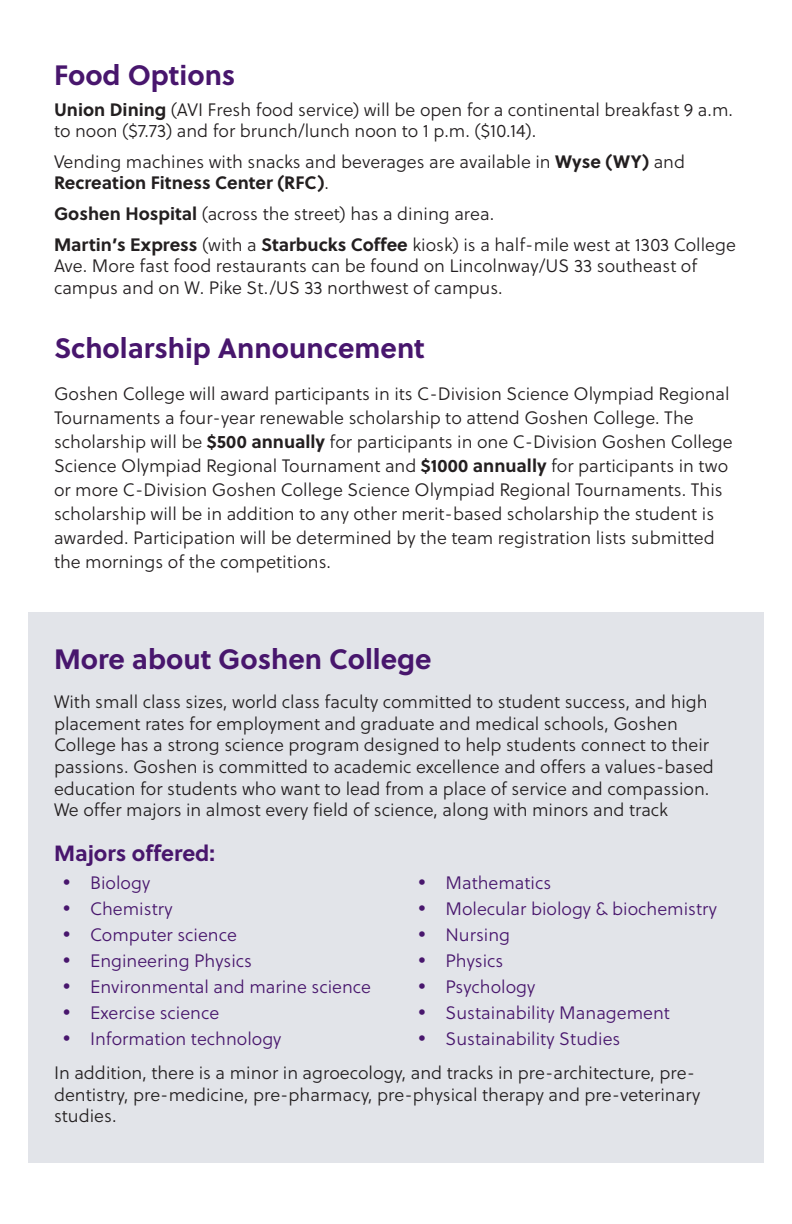
<style>
.page{position:relative;width:792px;height:1224px;background:#fff}
.page>*{position:absolute;margin:0;border:0;box-sizing:border-box;transform-origin:0 0}
.t1{font:700 28px "Soleil";color:#48166d}
.t2{font:700 22px "Soleil";color:#48166d}
.t3{font:18px/21.6px "Soleil Lt";color:#231f20}
.t4{font:18px "Soleil Lt";color:#48166d}
.s1{font-family:"Soleil";font-weight:700}
.s2{font-size:24px}
</style>
<div class="page">
<div style="left:28px;top:612px;width:736px;height:551px;background:#e2e4e9"></div>
<p class="t1" style="left:54px;top:53px;width:183px">Food Options</p>
<p class="t3" style="left:54px;top:98px;width:681px"><span class="s1">Union Dining</span> (AVI Fresh food service) will be open for a continental breakfast 9 a.m. to noon ($7.73) and for brunch/lunch noon to 1 p.m. ($10.14).</p>
<p class="t3" style="left:54px;top:151px;width:633px">Vending machines with snacks and beverages are available in <span class="s1">Wyse (WY)</span> and<br><span class="s1">Recreation Fitness Center (RFC)</span>.</p>
<p class="t3" style="left:54px;top:203px;width:442px"><span class="s1">Goshen Hospital</span> (across the street) has a dining area.</p>
<p class="t3" style="left:54px;top:233px;width:683px"><span class="s1">Martin’s Express</span> (with a <span class="s1">Starbucks Coffee</span> kiosk) is a half-mile west at 1303 College<br>Ave. More fast food restaurants can be found on Lincolnway/US 33 southeast of campus and on W. Pike St./US 33 northwest of campus.</p>
<p class="t1" style="left:54px;top:327px;width:372px">Scholarship Announcement</p>
<p class="t3" style="left:54px;top:382px;width:680px;line-height:24px">Goshen College will award participants in its C-Division Science Olympiad Regional Tournaments a four-year renewable scholarship to attend Goshen College. The scholarship will be <span class="s1">$500 annually</span> for participants in one C-Division Goshen College Science Olympiad Regional Tournament and <span class="s1">$1000 annually</span> for participants in two or more C-Division Goshen College Science Olympiad Regional Tournaments. This scholarship will be in addition to any other merit-based scholarship the student is awarded. Participation will be determined by the team registration lists submitted the mornings of the competitions.</p>
<p class="t1" style="left:54px;top:637px;width:379px">More about Goshen College</p>
<p class="t3" style="left:54px;top:691px;width:661px">With small class sizes, world class faculty committed to student success, and high placement rates for employment and graduate and medical schools, Goshen College has a strong science program designed to help students connect to their passions. Goshen is committed to academic excellence and offers a values-based education for students who want to lead from a place of service and compassion.<br>We offer majors in almost every field of science, along with minors and track</p>
<p class="t2" style="left:54px;top:836px;width:162px">Majors offered:</p>
<p class="t4" style="left:63px;top:870px;width:89px"><span class="s2">•</span> Biology</p>
<p class="t4" style="left:63px;top:896px;width:111px"><span class="s2">•</span> Chemistry</p>
<p class="t4" style="left:63px;top:922px;width:175px"><span class="s2">•</span> Computer science</p>
<p class="t4" style="left:63px;top:948px;width:191px"><span class="s2">•</span> Engineering Physics</p>
<p class="t4" style="left:63px;top:974px;width:310px"><span class="s2">•</span> Environmental and marine science</p>
<p class="t4" style="left:63px;top:1000px;width:158px"><span class="s2">•</span> Exercise science</p>
<p class="t4" style="left:63px;top:1026px;width:220px"><span class="s2">•</span> Information technology</p>
<p class="t4" style="left:418px;top:870px;width:134px"><span class="s2">•</span> Mathematics</p>
<p class="t4" style="left:418px;top:896px;width:300px"><span class="s2">•</span> Molecular biology &amp; biochemistry</p>
<p class="t4" style="left:418px;top:922px;width:93px"><span class="s2">•</span> Nursing</p>
<p class="t4" style="left:418px;top:948px;width:87px"><span class="s2">•</span> Physics</p>
<p class="t4" style="left:418px;top:974px;width:118px"><span class="s2">•</span> Psychology</p>
<p class="t4" style="left:418px;top:1000px;width:253px"><span class="s2">•</span> Sustainability Management</p>
<p class="t4" style="left:418px;top:1026px;width:203px"><span class="s2">•</span> Sustainability Studies</p>
<p class="t3" style="left:54px;top:1062px;width:648px">In addition, there is a minor in agroecology, and tracks in pre-architecture, pre&shy;dentistry, pre-medicine, pre-pharmacy, pre-physical therapy and pre-veterinary studies.</p>
</div>
